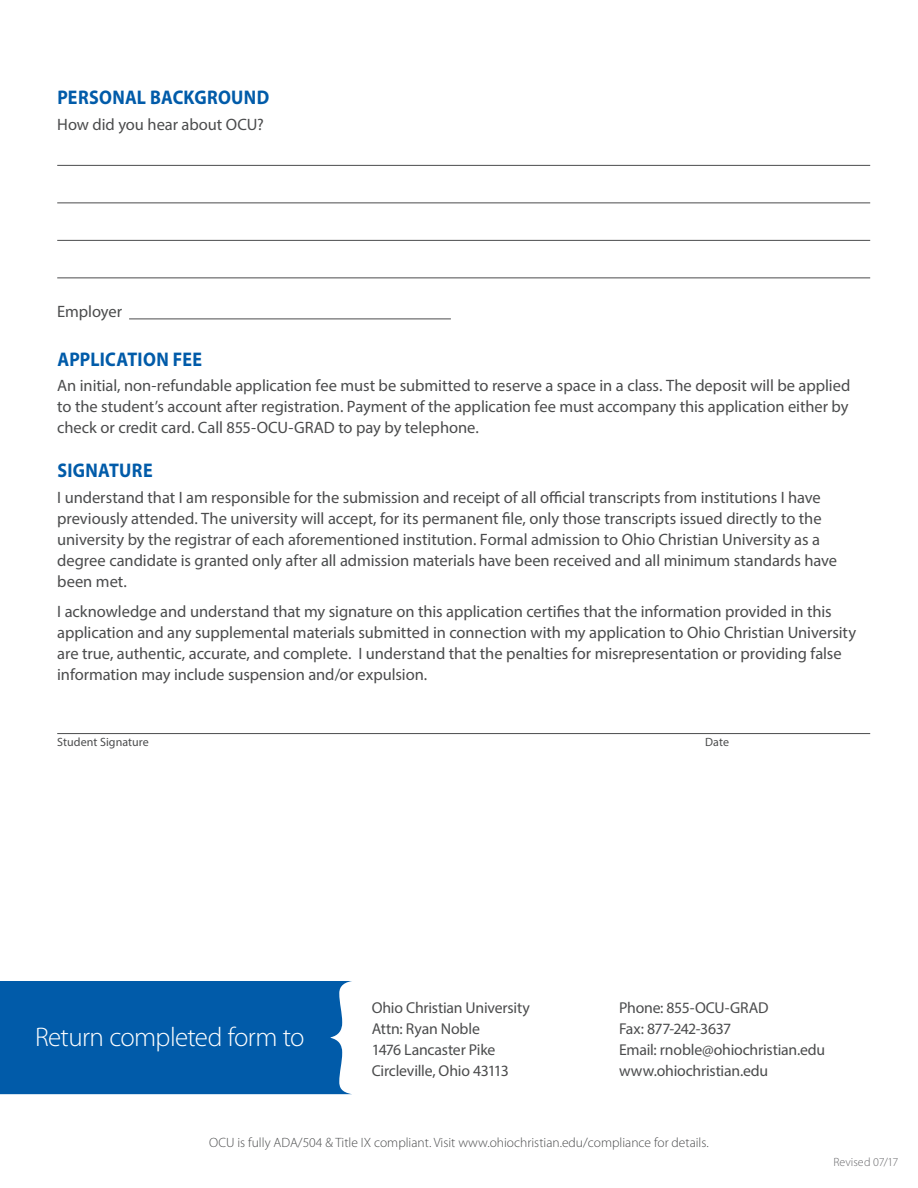
<style>
.page{position:relative;width:918px;height:1188px;background:#fff}
.page>*{position:absolute;margin:0;border:0;box-sizing:border-box;transform-origin:0 0}
.t1{font:300 27px "Myriad Pro";letter-spacing:-.02em;color:#fff}
.t2{font:700 19.8px "Myriad Pro";letter-spacing:.015em;color:#015ba9;scale:.91 1}
.t3{font:16.5px/21px "Myriad Pro";letter-spacing:-.005em;color:#4b4c4d}
.t4{font:15.75px/21px "Myriad Pro";letter-spacing:-.015em;color:#4b4c4d}
.t5{font:300 13.5px "Myriad Pro";color:#4b4c4d}
.t6{font:12px "Myriad Pro";letter-spacing:.005em;color:#4b4c4d}
.t7{font:300 12px "Myriad Pro";letter-spacing:.005em;color:#69696c}
</style>
<div class="page">
<hr style="left:57px;top:165px;width:813px;height:1px;background:#4b4c4d">
<hr style="left:57px;top:202px;width:813px;height:1px;background:#4b4c4d">
<hr style="left:57px;top:240px;width:813px;height:1px;background:#4b4c4d">
<hr style="left:57px;top:278px;width:813px;height:1px;background:#4b4c4d">
<hr style="left:129px;top:318px;width:322px;height:1px;background:#4b4c4d">
<hr style="left:57px;top:733px;width:813px;height:1px;background:#4b4c4d">
<div style="left:0;top:981px;width:352px;height:113px;background:#015ba9"></div>
<p class="t2" style="left:57px;top:85px;width:234px">PERSONAL BACKGROUND</p>
<p class="t3" style="left:57px;top:113px;width:208px">How did you hear about OCU?</p>
<p class="t3" style="left:57px;top:301px;width:66px">Employer</p>
<p class="t2" style="left:57px;top:346px;width:160px">APPLICATION FEE</p>
<p class="t3" style="left:57px;top:375px;width:795px;text-align:justify">An initial, non-refundable application fee must be submitted to reserve a space in a class. The deposit will be applied to the student’s account after registration. Payment of the application fee must accompany this application either by check or credit card. Call 855-OCU-GRAD to pay by telephone.</p>
<p class="t2" style="left:57px;top:458px;width:106px">SIGNATURE</p>
<p class="t3" style="left:57px;top:487px;width:781px">I understand that I am responsible for the submission and receipt of all official transcripts from institutions I have previously attended. The university will accept, for its permanent file, only those transcripts issued directly to the university by the registrar of each aforementioned institution. Formal admission to Ohio Christian University as a degree candidate is granted only after all admission materials have been received and all minimum standards have been met.</p>
<p class="t3" style="left:57px;top:601px;width:801px">I acknowledge and understand that my signature on this application certifies that the information provided in this application and any supplemental materials submitted in connection with my application to Ohio Christian University are true, authentic, accurate, and complete. I understand that the penalties for misrepresentation or providing false information may include suspension and/or expulsion.</p>
<p class="t6" style="left:57px;top:735px;width:93px">Student Signature</p>
<p class="t6" style="left:705px;top:735px;width:25px">Date</p>
<h1 class="t1" style="left:35px;top:1021px;width:271px">Return completed form to</h1>
<p class="t4" style="left:372px;top:997px;width:160px">Ohio Christian University<br>Attn: Ryan Noble<br>1476 Lancaster Pike<br>Circleville, Ohio 43113</p>
<p class="t4" style="left:619px;top:997px;width:208px">Phone: 855-OCU-GRAD<br>Fax: 877-242-3637<br>Email: rnoble@ohiochristian.edu www.ohiochristian.edu</p>
<p class="t5" style="left:209px;top:1135px;width:501px">OCU is fully ADA/504 &amp; Title IX compliant. Visit www.ohiochristian.edu/compliance for details.</p>
<p class="t7" style="left:833px;top:1155px;width:67px">Revised 07/17</p>
</div>
